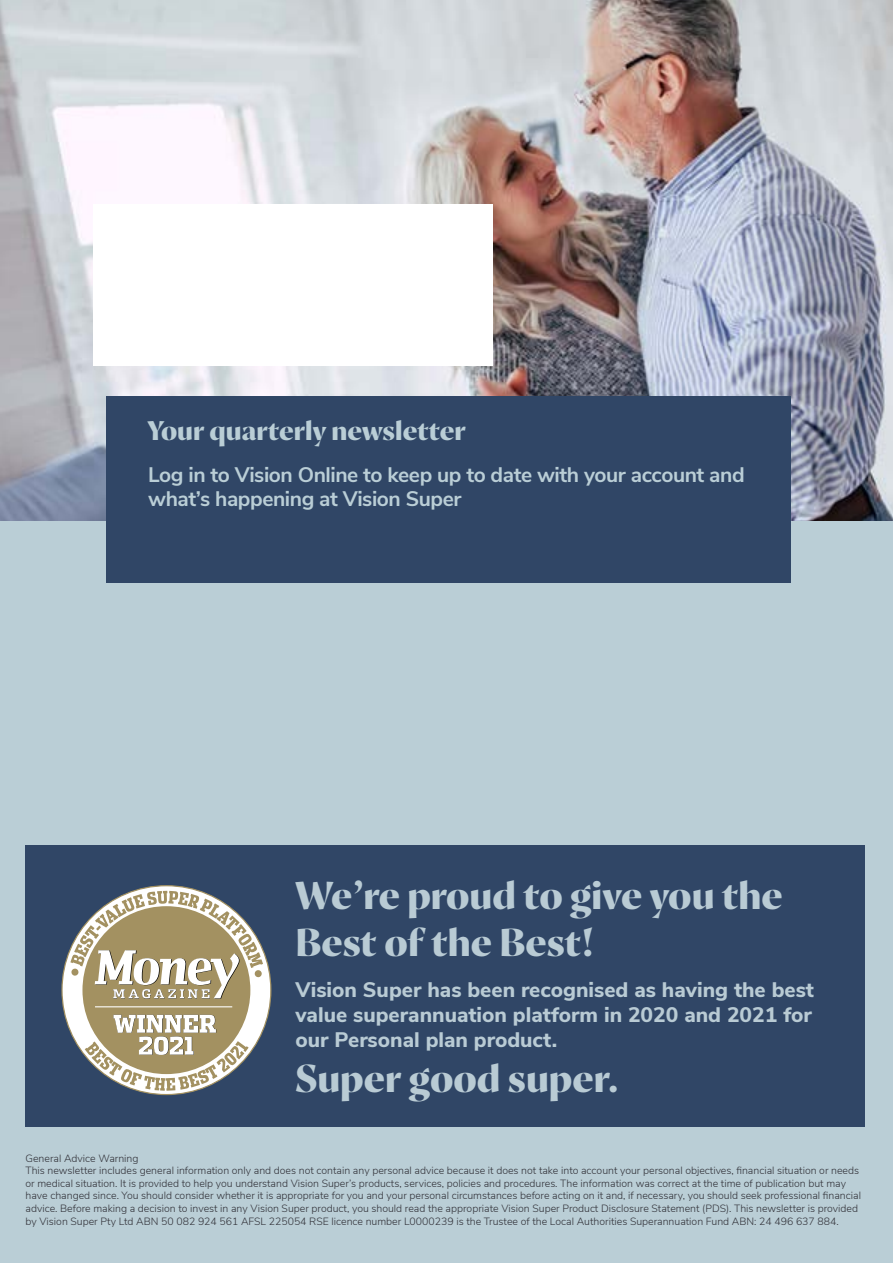
<style>
.page{position:relative;width:893px;height:1263px;background:#fff}
.page>*{position:absolute;margin:0;border:0;box-sizing:border-box;transform-origin:0 0}
.t1{font:800 39px/46.8px "Proza Display";color:#b9cbd4}
.t2{font:800 27px "Proza Display";color:#baced6}
.t3{font:800 21px/25.2px "Nunito Sans";color:#b9cbd4;text-align:justify}
.t4{font:700 21px/24px "Nunito Sans";letter-spacing:-.02em;color:#baced6}
.t5{font:300 10.5px/12.6px "Nunito Sans";color:#313138}
</style>
<div class="page">
<div style="left:0;top:427px;width:893px;height:836px;background:#baced6"></div>
<img style="left:0;top:0;width:893px;height:521px">
<div style="left:94px;top:204px;width:399px;height:162px;background:#fff"></div>
<div style="left:106px;top:396px;width:685px;height:187px;background:#304666"></div>
<div style="left:26px;top:845px;width:839px;height:281px;background:#304666"></div>
<div style="left:62px;top:886px;width:209px;height:208px;background:#fff;border-radius:50%"></div>
<div style="left:82px;top:906px;width:168px;height:168px;background:#a39161;border-radius:50%"></div>
<hr style="left:95px;top:1006px;width:137px;height:1px;background:#fff">
<svg style="left:70px;top:891px;width:193px;height:108px"></svg>
<div style="left:254px;top:970px;width:8px;height:7px;background:#a39161;border-radius:3px"></div>
<svg style="left:85px;top:1015px;width:164px;height:76px"></svg>
<h2 class="t2" style="left:147px;top:414px;width:320px">Your quarterly newsletter</h2>
<h3 class="t4" style="left:148px;top:462px;width:598px">Log in to Vision Online to keep up to date with your account and what’s happening at Vision Super</h3>
<h1 class="t1" style="left:296px;top:873px;width:489px">We’re proud to give you the<br>Best of the Best!</h1>
<h3 class="t3" style="left:296px;top:976px;width:520px">Vision Super has been recognised as having the best value superannuation platform in 2020 and 2021 for our Personal plan product.</h3>
<h1 class="t1" style="left:296px;top:1056px;width:325px">Super good super.</h1>
<p class="t5" style="left:26px;top:1151px;width:837px">General Advice Warning<br>This newsletter includes general information only and does not contain any personal advice because it does not take into account your personal objectives, financial situation or needs or medical situation. It is provided to help you understand Vision Super’s products, services, policies and procedures. The information was correct at the time of publication but may have changed since. You should consider whether it is appropriate for you and your personal circumstances before acting on it and, if necessary, you should seek professional financial advice. Before making a decision to invest in any Vision Super product, you should read the appropriate Vision Super Product Disclosure Statement (PDS). This newsletter is provided by Vision Super Pty Ltd ABN 50 082 924 561 AFSL 225054 RSE licence number L0000239 is the Trustee of the Local Authorities Superannuation Fund ABN: 24 496 637 884.</p>
</div>
